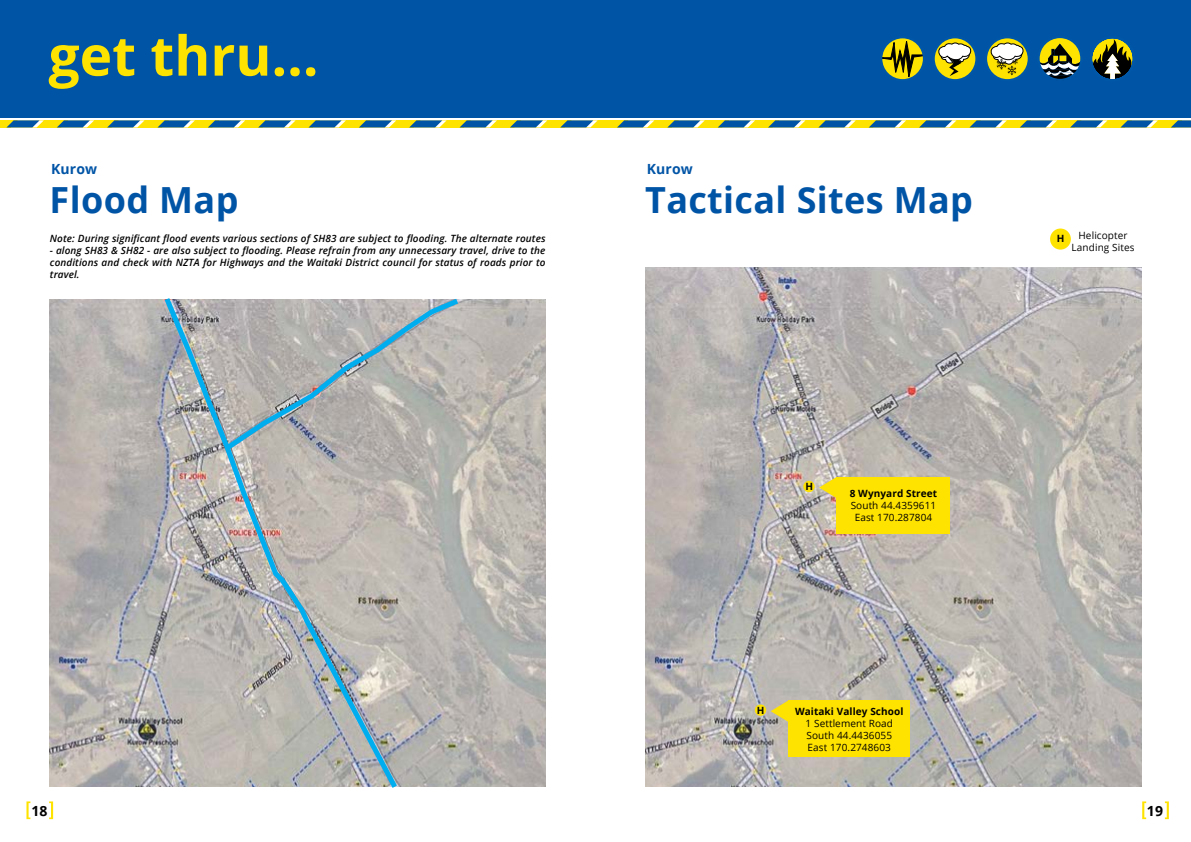
<style>
.page{position:relative;width:1191px;height:842px;background:#fff}
.page>*{position:absolute;margin:0;border:0;box-sizing:border-box;transform-origin:0 0}
.t1{font:700 55px "Open Sans";color:#ffe300}
.t2{font:700 36px "Open Sans";letter-spacing:.01em;color:#0054a6}
.t3{font:700 14px "Open Sans";letter-spacing:.01em;color:#0054a6}
.t4{font:700 14px "Open Sans";color:#000}
.t5{font:italic 600 10px/12px "Open Sans";letter-spacing:.01em;color:#000;text-align:justify}
.t6{font:10px/12px "Open Sans";letter-spacing:.01em;color:#000;text-align:center}
.t7{font:700 10px "Open Sans";letter-spacing:.01em;color:#000}
</style>
<div class="page">
<div style="left:587px;top:120px;width:604px;height:7px;background:#ffe300"></div>
<svg style="left:617px;top:120px;width:37px;height:7px"></svg>
<svg style="left:668px;top:120px;width:37px;height:7px"></svg>
<svg style="left:718px;top:120px;width:37px;height:7px"></svg>
<svg style="left:768px;top:120px;width:37px;height:7px"></svg>
<svg style="left:819px;top:120px;width:37px;height:7px"></svg>
<svg style="left:869px;top:120px;width:37px;height:7px"></svg>
<svg style="left:919px;top:120px;width:37px;height:7px"></svg>
<svg style="left:970px;top:120px;width:36px;height:7px"></svg>
<svg style="left:1020px;top:120px;width:37px;height:7px"></svg>
<svg style="left:1070px;top:120px;width:37px;height:7px"></svg>
<svg style="left:1121px;top:120px;width:36px;height:7px"></svg>
<svg style="left:1171px;top:120px;width:20px;height:7px"></svg>
<div style="left:0;top:0;width:1191px;height:118px;background:#0054a6"></div>
<div style="left:0;top:120px;width:594px;height:7px;background:#ffe300"></div>
<svg style="left:7px;top:120px;width:37px;height:7px"></svg>
<svg style="left:57px;top:120px;width:37px;height:7px"></svg>
<svg style="left:107px;top:120px;width:38px;height:7px"></svg>
<svg style="left:158px;top:120px;width:37px;height:7px"></svg>
<svg style="left:208px;top:120px;width:37px;height:7px"></svg>
<svg style="left:258px;top:120px;width:38px;height:7px"></svg>
<svg style="left:309px;top:120px;width:37px;height:7px"></svg>
<svg style="left:359px;top:120px;width:37px;height:7px"></svg>
<svg style="left:409px;top:120px;width:37px;height:7px"></svg>
<svg style="left:460px;top:120px;width:37px;height:7px"></svg>
<svg style="left:510px;top:120px;width:37px;height:7px"></svg>
<svg style="left:561px;top:120px;width:36px;height:7px"></svg>
<svg style="left:1142px;top:801px;width:4px;height:18px"></svg>
<svg style="left:1164px;top:801px;width:4px;height:18px"></svg>
<svg style="left:26px;top:801px;width:4px;height:18px"></svg>
<svg style="left:49px;top:801px;width:4px;height:18px"></svg>
<div style="left:1050px;top:228px;width:20px;height:22px;background:#ffe300;border-radius:50%"></div>
<img style="left:645px;top:268px;width:496px;height:519px">
<div style="left:788px;top:700px;width:122px;height:57px;background:#ffe300"></div>
<svg style="left:770px;top:700px;width:18px;height:22px"></svg>
<div style="left:836px;top:477px;width:114px;height:56px;background:#ffe300"></div>
<svg style="left:819px;top:477px;width:17px;height:21px"></svg>
<div style="left:803px;top:481px;width:11px;height:11px;background:#ffe300;border-radius:50%"></div>
<div style="left:755px;top:704px;width:11px;height:12px;background:#ffe300;border-radius:50%"></div>
<svg style="left:881px;top:37px;width:43px;height:43px"></svg>
<svg style="left:883px;top:40px;width:39px;height:38px"></svg>
<div style="left:880px;top:36px;width:45px;height:45px;border:2px solid #0057a8;border-radius:50%"></div>
<svg style="left:934px;top:38px;width:199px;height:42px"></svg>
<img style="left:50px;top:299px;width:496px;height:488px">
<svg style="left:160px;top:298px;width:241px;height:490px;background:#b3b4b2"></svg>
<svg style="left:220px;top:298px;width:244px;height:154px;background:#aeb2b1"></svg>
<h1 class="t1" style="left:49px;top:17px;width:271px">get thru...</h1>
<h3 class="t3" style="left:51px;top:159px;width:48px">Kurow</h3>
<h3 class="t3" style="left:647px;top:159px;width:48px">Kurow</h3>
<h2 class="t2" style="left:50px;top:174px;width:190px">Flood Map</h2>
<h2 class="t2" style="left:645px;top:174px;width:329px">Tactical Sites Map</h2>
<p class="t5" style="left:50px;top:232px;width:497px">Note: During significant flood events various sections of SH83 are subject to flooding. The alternate routes</p>
<p class="t5" style="left:50px;top:244px;width:497px">- along SH83 &amp; SH82 - are also subject to flooding. Please refrain from any unnecessary travel, drive to the conditions and check with NZTA for Highways and the Waitaki District council for status of roads prior to travel.</p>
<p class="t7" style="left:1057px;top:231px;width:9px">H</p>
<p class="t6" style="left:1071px;top:229px;width:64px">Helicopter<br>Landing Sites</p>
<p class="t7" style="left:805px;top:479px;width:9px">H</p>
<p class="t7" style="left:849px;top:486px;width:89px">8 Wynyard Street</p>
<p class="t6" style="left:850px;top:499px;width:87px">South 44.4359611<br>East 170.287804</p>
<p class="t7" style="left:757px;top:703px;width:9px">H</p>
<p class="t7" style="left:795px;top:704px;width:110px">Waitaki Valley School</p>
<p class="t6" style="left:805px;top:717px;width:89px;text-align:justify">1 Settlement Road South 44.4436055<br>East 170.2748603</p>
<h3 class="t4" style="left:31px;top:801px;width:18px">18</h3>
<h3 class="t4" style="left:1146px;top:801px;width:18px">19</h3>
</div>
